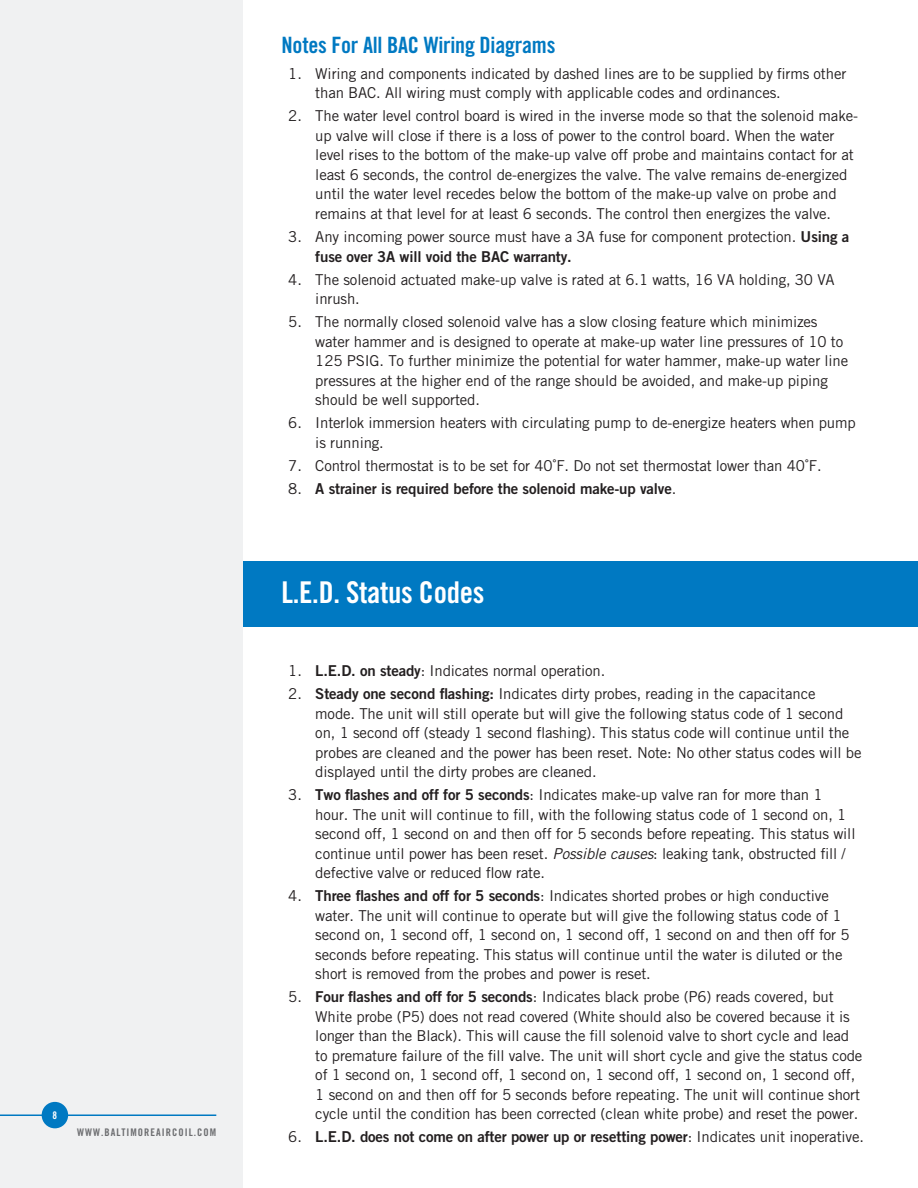
<style>
.page{position:relative;width:918px;height:1188px;background:#fff}
.page>*{position:absolute;margin:0;border:0;box-sizing:border-box;transform-origin:0 0}
.section_header{font:30px "Trade Gothic Bold Cond Twenty";letter-spacing:-.01em;color:#fff}
.subhead{font:22.5px "Trade Gothic Bold Cond Twenty";letter-spacing:-.01em;color:#0079c2}
.t1{font:15px/19.5px "Trade Gothic";letter-spacing:-.01em;color:#231f20}
.t2{font:15px "Trade Gothic Bold Two";letter-spacing:-.01em;color:#231f20}
.t3{font:10.5px "Trade Gothic Bold Cond Twenty";letter-spacing:.1em;color:#6c6d70}
.t4{font:10.5px "Trade Gothic Bold Cond Twenty";color:#fff}
.s1{font-family:"Trade Gothic Bold Two"}
.s2{font-family:"Trade Gothic"}
.s3{font-style:italic}
</style>
<div class="page">
<div style="left:0;top:0;width:243px;height:1188px;background:#f0f1f2"></div>
<hr style="left:0;top:1114px;width:216px;height:2px;background:#0079c2">
<div style="left:42px;top:1102px;width:26px;height:26px;background:#0079c2;border-radius:50%"></div>
<div style="left:243px;top:561px;width:675px;height:66px;background:#0079c2"></div>
<p class="t4" style="left:53px;top:1109px;width:6px">8</p>
<p class="t3" style="left:77px;top:1125px;width:141px">WWW.BALTIMOREAIRCOIL.COM</p>
<p class="subhead" style="left:282px;top:31px;width:275px">Notes For All BAC Wiring Diagrams</p>
<p class="t1" style="left:315px;top:64px;width:533px;text-indent:-27px">1. Wiring and components indicated by dashed lines are to be supplied by firms other than BAC. All wiring must comply with applicable codes and ordinances.</p>
<p class="t1" style="left:315px;top:106px;width:544px;text-indent:-27px">2. The water level control board is wired in the inverse mode so that the solenoid make&shy;up valve will close if there is a loss of power to the control board. When the water level rises to the bottom of the make-up valve off probe and maintains contact for at least 6 seconds, the control de-energizes the valve. The valve remains de-energized until the water level recedes below the bottom of the make-up valve on probe and remains at that level for at least 6 seconds. The control then energizes the valve.</p>
<p class="t1" style="left:315px;top:227px;width:536px;text-indent:-27px">3. Any incoming power source must have a 3A fuse for component protection. <span class="s1">Using a fuse over 3A will void the BAC warranty.</span></p>
<p class="t1" style="left:315px;top:269px;width:521px;text-indent:-27px">4. The solenoid actuated make-up valve is rated at 6.1 watts, 16 VA holding, 30 VA inrush.</p>
<p class="t1" style="left:315px;top:312px;width:535px;text-indent:-27px">5. The normally closed solenoid valve has a slow closing feature which minimizes water hammer and is designed to operate at make-up water line pressures of 10 to 125 PSIG. To further minimize the potential for water hammer, make-up water line pressures at the higher end of the range should be avoided, and make-up piping should be well supported.</p>
<p class="t1" style="left:315px;top:413px;width:542px;text-indent:-27px">6. Interlok immersion heaters with circulating pump to de-energize heaters when pump is running.</p>
<p class="t1" style="left:288px;top:455px;width:535px">7. Control thermostat is to be set for 40˚F. Do not set thermostat lower than 40˚F.</p>
<p class="t2" style="left:288px;top:479px;width:390px"><span class="s2">8.</span> A strainer is required before the solenoid make-up valve<span class="s2">.</span></p>
<p class="section_header" style="left:282px;top:574px;width:204px">L.E.D. Status Codes</p>
<p class="t1" style="left:288px;top:661px;width:318px">1. <span class="s1">L.E.D. on steady</span>: Indicates normal operation.</p>
<p class="t1" style="left:315px;top:684px;width:548px;text-indent:-27px">2. <span class="s1">Steady one second flashing:</span> Indicates dirty probes, reading in the capacitance<br>mode. The unit will still operate but will give the following status code of 1 second on, 1 second off (steady 1 second flashing). This status code will continue until the probes are cleaned and the power has been reset. Note: No other status codes will be displayed until the dirty probes are cleaned.</p>
<p class="t1" style="left:315px;top:785px;width:542px;text-indent:-27px">3. <span class="s1">Two flashes and off for 5 seconds</span>: Indicates make-up valve ran for more than 1 hour. The unit will continue to fill, with the following status code of 1 second on, 1 second off, 1 second on and then off for 5 seconds before repeating. This status will continue until power has been reset. <span class="s3">Possible causes</span>: leaking tank, obstructed fill / defective valve or reduced flow rate.</p>
<p class="t1" style="left:315px;top:886px;width:536px;text-indent:-27px">4. <span class="s1">Three flashes and off for 5 seconds</span>: Indicates shorted probes or high conductive water. The unit will continue to operate but will give the following status code of 1 second on, 1 second off, 1 second on, 1 second off, 1 second on and then off for 5 seconds before repeating. This status will continue until the water is diluted or the short is removed from the probes and power is reset.</p>
<p class="t1" style="left:315px;top:987px;width:549px;text-indent:-27px">5. <span class="s1">Four flashes and off for 5 seconds</span>: Indicates black probe (P6) reads covered, but White probe (P5) does not read covered (White should also be covered because it is longer than the Black). This will cause the fill solenoid valve to short cycle and lead to premature failure of the fill valve. The unit will short cycle and give the status code of 1 second on, 1 second off, 1 second on, 1 second off, 1 second on, 1 second off, 1 second on and then off for 5 seconds before repeating. The unit will continue short cycle until the condition has been corrected (clean white probe) and reset the power.</p>
<p class="t2" style="left:288px;top:1128px;width:577px"><span class="s2">6.</span> L.E.D. does not come on after power up or resetting power<span class="s2">: Indicates unit inoperative.</span></p>
</div>
